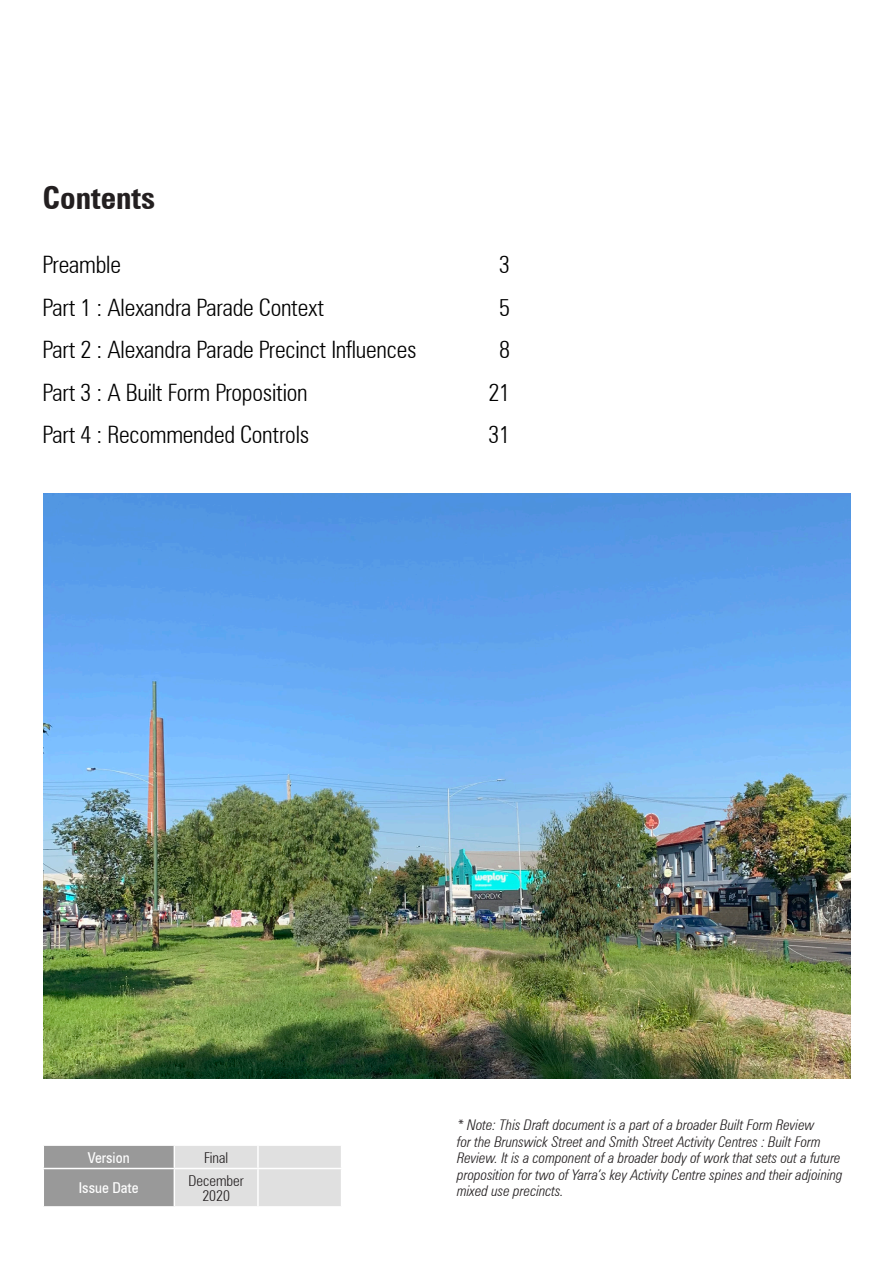
<style>
.page{position:relative;width:893px;height:1263px;background:#fff}
.page>*{position:absolute;margin:0;border:0;box-sizing:border-box;transform-origin:0 0}
.t1{font:700 condensed 31.5px "Zurich BT";color:#231f20}
.Heading_2{font:300 condensed 24px "Zurich BT";letter-spacing:-.01em;color:#000}
.t2{font:300 condensed 15px/15px "Zurich BT";color:#231f20;text-align:center}
.t3{font:condensed 15px "Zurich BT";color:#fff}
.Body{font:italic 300 condensed 14.7px/16.5px "Zurich BT";color:#231f20}
</style>
<div class="page">
<svg style="left:43px;top:1145px;width:298px;height:62px;background:#c2c2c2"></svg>
<hr style="left:174px;top:1144px;width:84px;height:2px;background:#fff">
<hr style="left:258px;top:1144px;width:84px;height:2px;background:#fff">
<hr style="left:174px;top:1169px;width:1px;height:37px;background:#fff">
<hr style="left:257px;top:1169px;width:2px;height:37px;background:#fff">
<hr style="left:174px;top:1168px;width:84px;height:1px;background:#fff">
<hr style="left:258px;top:1168px;width:84px;height:1px;background:#fff">
<hr style="left:174px;top:1206px;width:84px;height:2px;background:#fff">
<hr style="left:258px;top:1206px;width:84px;height:2px;background:#fff">
<img style="left:44px;top:493px;width:806px;height:586px">
<p class="t1" style="left:43px;top:179px;width:114px">Contents</p>
<p class="Heading_2" style="left:43px;top:250px;width:80px">Preamble</p>
<p class="Heading_2" style="left:499px;top:250px;width:13px">3</p>
<p class="Heading_2" style="left:43px;top:293px;width:283px">Part 1 : Alexandra Parade Context</p>
<p class="Heading_2" style="left:499px;top:293px;width:13px">5</p>
<p class="Heading_2" style="left:43px;top:335px;width:375px">Part 2 : Alexandra Parade Precinct Influences</p>
<p class="Heading_2" style="left:499px;top:335px;width:13px">8</p>
<p class="Heading_2" style="left:43px;top:378px;width:267px">Part 3 : A Built Form Proposition</p>
<p class="Heading_2" style="left:488px;top:378px;width:23px">21</p>
<p class="Heading_2" style="left:43px;top:420px;width:268px">Part 4 : Recommended Controls</p>
<p class="Heading_2" style="left:488px;top:420px;width:23px">31</p>
<p class="t3" style="left:88px;top:1148px;width:43px">Version</p>
<p class="t2" style="left:204px;top:1149px;width:26px">Final</p>
<p class="t3" style="left:79px;top:1179px;width:61px">Issue Date</p>
<p class="t2" style="left:188px;top:1173px;width:57px">December<br>2020</p>
<p class="Body" style="left:457px;top:1117px;width:387px">* Note: This Draft document is a part of a broader Built Form Review<br>for the Brunswick Street and Smith Street Activity Centres : Built Form Review. It is a component of a broader body of work that sets out a future proposition for two of Yarra’s key Activity Centre spines and their adjoining mixed use precincts.</p>
</div>
